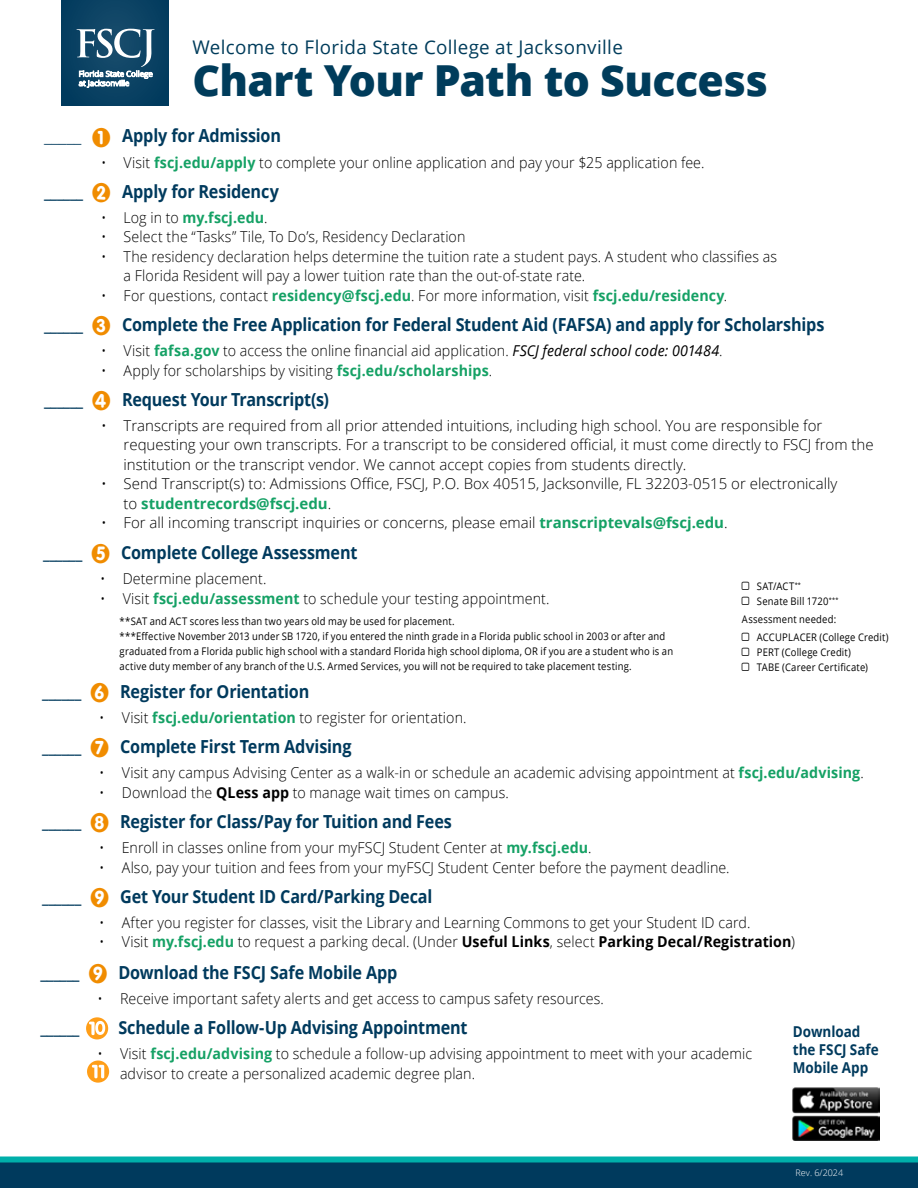
<style>
.page{position:relative;width:918px;height:1188px;background:#fff}
.page>*{position:absolute;margin:0;border:0;box-sizing:border-box;transform-origin:0 0}
.t1{font:800 42.75px "Open Sans";letter-spacing:-.015em;color:#003c5b}
.t2{font:18.75px "Open Sans";letter-spacing:.015em;color:#003c5b}
.t3{font:700 18px "Open Sans";letter-spacing:-.01em;color:#003a5d;scale:.9 1}
.t4{font:300 15px/19.5px "Open Sans";letter-spacing:.005em;color:#000;scale:.95 1}
.t5{font:300 15px/19.5px "Open Sans";letter-spacing:.005em;color:#000}
.t6{font:700 15px/18px "Open Sans";letter-spacing:-.005em;color:#003a5d;scale:.9 1}
.t7{font:700 15px "Open Sans";letter-spacing:.005em;color:#15a165;scale:.95 1}
.t8{font:10.5px/15px "Open Sans";letter-spacing:.02em;color:#000;scale:.9 1}
.t9{font:300 9px "Open Sans";color:#fff}
.s1{font-weight:300;font-size:20.55px}
.s2{font-family:"Circled";font-weight:400;font-size:24px;color:#f08c00}
.s3{font-weight:700;color:#15a165}
.s4{font-weight:300;color:#000}
.s5{font-weight:400;font-style:italic}
.s6{font-weight:700}
</style>
<div class="page">
<div style="left:0;top:1161px;width:918px;height:27px;background:#003a5d"></div>
<div style="left:62px;top:0;width:107px;height:106px;background:#073f61"></div>
<svg style="left:77px;top:29px;width:78px;height:59px"></svg>
<div style="left:0;top:1156px;width:918px;height:6px;background:#00afaa"></div>
<img style="left:793px;top:1087px;width:87px;height:54px">
<svg style="left:86px;top:1017px;width:22px;height:22px"></svg>
<svg style="left:87px;top:1061px;width:22px;height:22px"></svg>
<p class="t2" style="left:193px;top:34px;width:432px">Welcome to Florida State College at Jacksonville</p>
<h1 class="t1" style="left:193px;top:48px;width:577px">Chart Your Path to Success</h1>
<p class="t3" style="left:44px;top:123px;width:265px"><span class="s1">_____</span> <span class="s2">1</span> Apply for Admission</p>
<p class="t4" style="left:101px;top:152px;width:637px">• Visit <span class="s3">fscj.edu/apply</span> to complete your online application and pay your $25 application fee.</p>
<p class="t3" style="left:44px;top:178px;width:262px">______ <span class="s2">2</span> Apply for Residency</p>
<p class="t7" style="left:101px;top:207px;width:177px"><span class="s4">• Log in to</span> my.fscj.edu<span class="s4">.</span></p>
<p class="t4" style="left:101px;top:227px;width:385px">• Select the “Tasks” Tile, To Do’s, Residency Declaration</p>
<p class="t4" style="left:124px;top:246px;width:689px;text-indent:-23px">• The residency declaration helps determine the tuition rate a student pays. A student who classifies as a Florida Resident will pay a lower tuition rate than the out-of-state rate.</p>
<p class="t4" style="left:101px;top:285px;width:661px">• For questions, contact <span class="s3">residency@fscj.edu</span>. For more information, visit <span class="s3">fscj.edu/residency</span>.</p>
<p class="t3" style="left:44px;top:312px;width:869px">______ <span class="s2">3</span> Complete the Free Application for Federal Student Aid (FAFSA) and apply for Scholarships</p>
<p class="t4" style="left:101px;top:341px;width:656px">• Visit <span class="s3">fafsa.gov</span> to access the online financial aid application. <span class="s5">FSCJ federal school code: 001484</span>.</p>
<p class="t4" style="left:101px;top:360px;width:413px">• Apply for scholarships by visiting <span class="s3">fscj.edu/scholarships</span>.</p>
<p class="t3" style="left:44px;top:386px;width:318px">______ <span class="s2">4</span> Request Your Transcript(s)</p>
<p class="t5" style="left:124px;top:415px;width:752px;text-indent:-22px">• Transcripts are required from all prior attended intuitions, including high school. You are responsible for requesting your own transcripts. For a transcript to be considered official, it must come directly to FSCJ from the institution or the transcript vendor. We cannot accept copies from students directly.</p>
<p class="t5" style="left:124px;top:474px;width:715px;text-indent:-22px">• Send Transcript(s) to: Admissions Office, FSCJ, P.O. Box 40515, Jacksonville, FL 32203-0515 or electronically to <span class="s3">studentrecords@fscj.edu</span>.</p>
<p class="t5" style="left:101px;top:513px;width:628px">• For all incoming transcript inquiries or concerns, please email <span class="s3">transcriptevals@fscj.edu</span>.</p>
<p class="t3" style="left:43px;top:540px;width:351px">______ <span class="s2">5</span> Complete College Assessment</p>
<p class="t4" style="left:100px;top:569px;width:177px">• Determine placement.</p>
<p class="t4" style="left:100px;top:588px;width:475px">• Visit <span class="s3">fscj.edu/assessment</span> to schedule your testing appointment.</p>
<p class="t8" style="left:120px;top:613px;width:616px">**SAT and ACT scores less than two years old may be used for placement.<br>***Effective November 2013 under SB 1720, if you entered the ninth grade in a Florida public school in 2003 or after and graduated from a Florida public high school with a standard Florida high school diploma, OR if you are a student who is an active duty member of any branch of the U.S. Armed Services, you will not be required to take placement testing.</p>
<p class="t3" style="left:42px;top:679px;width:298px">______ <span class="s2">6</span> Register for Orientation</p>
<p class="t4" style="left:99px;top:708px;width:388px">• Visit <span class="s3">fscj.edu/orientation</span> to register for orientation.</p>
<p class="t3" style="left:42px;top:734px;width:345px">______ <span class="s2">7</span> Complete First Term Advising</p>
<p class="t4" style="left:99px;top:763px;width:806px">• Visit any campus Advising Center as a walk-in or schedule an academic advising appointment at <span class="s3">fscj.edu/advising</span>.</p>
<p class="t4" style="left:99px;top:782px;width:433px">• Download the <span class="s6">QLess app</span> to manage wait times on campus.</p>
<p class="t3" style="left:42px;top:809px;width:457px">______ <span class="s2">8</span> Register for Class/Pay for Tuition and Fees</p>
<p class="t4" style="left:99px;top:838px;width:520px">• Enroll in classes online from your myFSCJ Student Center at <span class="s3">my.fscj.edu</span>.</p>
<p class="t4" style="left:99px;top:857px;width:665px">• Also, pay your tuition and fees from your myFSCJ Student Center before the payment deadline.</p>
<p class="t3" style="left:42px;top:883px;width:435px">______ <span class="s2">9</span> Get Your Student ID Card/Parking Decal</p>
<p class="t4" style="left:99px;top:912px;width:687px">• After you register for classes, visit the Library and Learning Commons to get your Student ID card.</p>
<p class="t4" style="left:99px;top:932px;width:734px">• Visit <span class="s3">my.fscj.edu</span> to request a parking decal. (Under <span class="s6">Useful Links</span>, select <span class="s6">Parking Decal/Registration</span>)</p>
<p class="t3" style="left:40px;top:959px;width:398px">______ <span class="s2">9</span> Download the FSCJ Safe Mobile App</p>
<p class="t4" style="left:98px;top:988px;width:535px">• Receive important safety alerts and get access to campus safety resources.</p>
<p class="t3" style="left:40px;top:1015px;width:476px">______ <span class="s2">1</span> Schedule a Follow-Up Advising Appointment</p>
<p class="t4" style="left:120px;top:1044px;width:667px;text-indent:-23px">• Visit <span class="s3">fscj.edu/advising</span> to schedule a follow-up advising appointment to meet with your academic advisor to create a personalized academic degree plan.</p>
<p class="t8" style="left:757px;top:579px;width:92px">SAT/ACT<sup>**<br></sup>Senate Bill 1720<sup>***</sup></p>
<p class="t8" style="left:757px;top:610px;width:148px;line-height:18px;text-indent:-15px">Assessment needed:<br>ACCUPLACER (College Credit)</p>
<p class="t8" style="left:757px;top:645px;width:125px">PERT (College Credit)<br>TABE (Career Certificate)</p>
<p class="t6" style="left:793px;top:1023px;width:97px">Download the FSCJ Safe<br>Mobile App</p>
<p class="t9" style="left:796px;top:1167px;width:49px">Rev. 6/2024</p>
</div>
